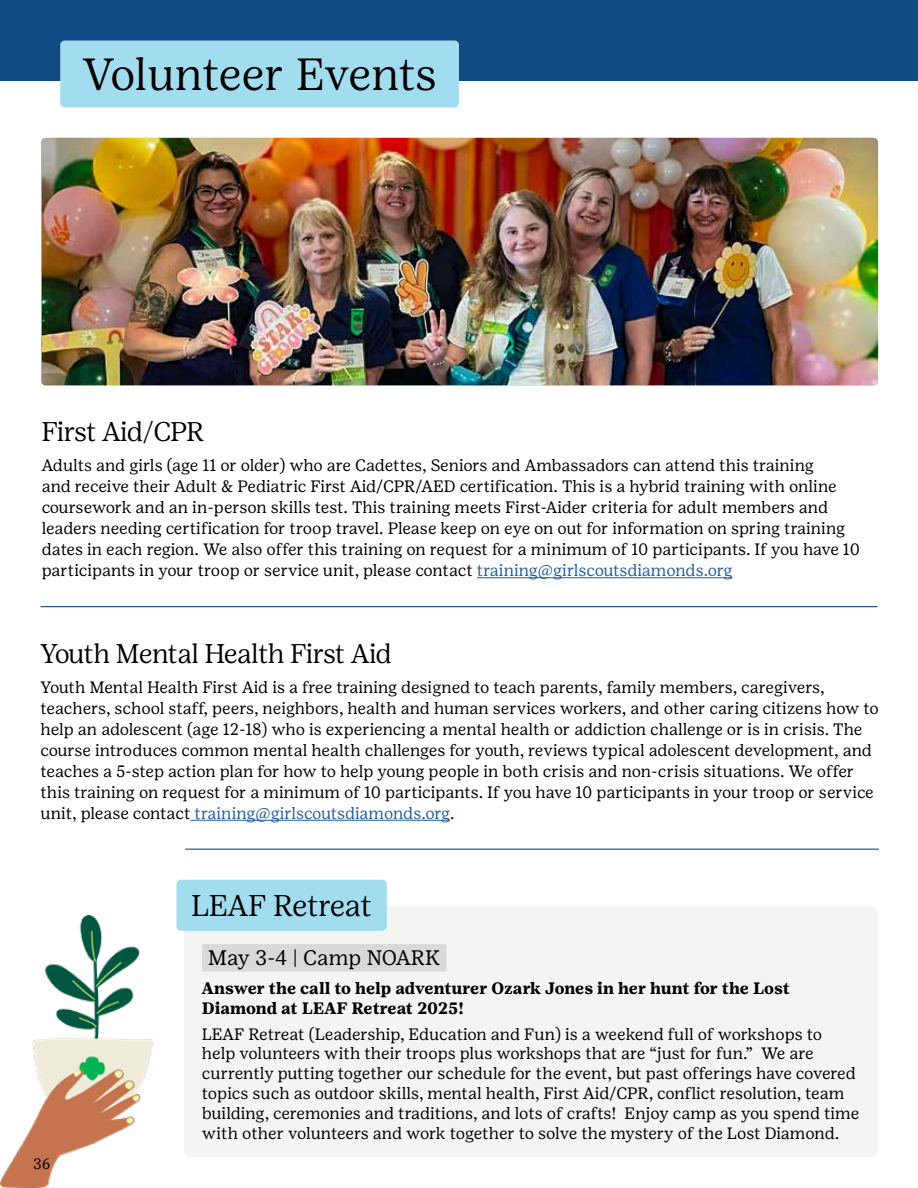
<style>
.page{position:relative;width:918px;height:1188px;background:#fff}
.page>*{position:absolute;margin:0;border:0;box-sizing:border-box;transform-origin:0 0}
.t1{font:300 45px "Girl Scout Display";letter-spacing:.005em;color:#000}
.t2{font:300 30px "Girl Scout Display";letter-spacing:.005em;color:#000101}
.t3{font:300 27px "Girl Scout Display";letter-spacing:-.02em;color:#000}
.t4{font:21px "Girl Scout Text";letter-spacing:-.01em;color:#000}
.t5{font:16.5px/21px "Girl Scout Text";color:#000}
.t6{font:700 16.5px/19.8px "Girl Scout Text";letter-spacing:-.01em;color:#000}
.t7{font:15px "Girl Scout Text";color:#000}
.s1{color:#215e9e}
</style>
<div class="page">
<img style="left:0;top:915px;width:153px;height:273px">
<hr style="left:191px;top:820px;width:259px;height:1px;background:#215e9e">
<hr style="left:40px;top:606px;width:838px;height:1px;background:#124a86">
<div style="left:184px;top:906px;width:693px;height:251px;background:#f4f4f3;border-radius:6px"></div>
<div style="left:0;top:0;width:918px;height:81px;background:#124a86"></div>
<div style="left:60px;top:40px;width:399px;height:67px;background:#a2ddef;border-radius:4px"></div>
<img style="left:42px;top:138px;width:836px;height:247px">
<div style="left:176px;top:880px;width:211px;height:51px;background:#a2ddef;border-radius:4px"></div>
<hr style="left:477px;top:577px;width:256px;height:1px;background:#215e9e">
<hr style="left:185px;top:849px;width:694px;height:1px;background:#124a86">
<div style="left:202px;top:944px;width:244px;height:28px;background:#dad9d9;border-radius:2px"></div>
<h1 class="t1" style="left:83px;top:49px;width:355px">Volunteer Events</h1>
<h3 class="t3" style="left:42px;top:416px;width:164px">First Aid/CPR</h3>
<p class="t5" style="left:42px;top:455px;width:820px">Adults and girls (age 11 or older) who are Cadettes, Seniors and Ambassadors can attend this training<br>and receive their Adult &amp; Pediatric First Aid/CPR/AED certification. This is a hybrid training with online coursework and an in-person skills test. This training meets First-Aider criteria for adult members and leaders needing certification for troop travel. Please keep on eye on out for information on spring training dates in each region. We also offer this training on request for a minimum of 10 participants. If you have 10 participants in your troop or service unit, please contact <span class="s1">training@girlscoutsdiamonds.org</span></p>
<h3 class="t3" style="left:40px;top:638px;width:353px">Youth Mental Health First Aid</h3>
<p class="t5" style="left:40px;top:676px;width:840px">Youth Mental Health First Aid is a free training designed to teach parents, family members, caregivers, teachers, school staff, peers, neighbors, health and human services workers, and other caring citizens how to help an adolescent (age 12-18) who is experiencing a mental health or addiction challenge or is in crisis. The course introduces common mental health challenges for youth, reviews typical adolescent development, and teaches a 5-step action plan for how to help young people in both crisis and non-crisis situations. We offer this training on request for a minimum of 10 participants. If you have 10 participants in your troop or service unit, please contact <span class="s1">training@girlscoutsdiamonds.org</span>.</p>
<h2 class="t2" style="left:191px;top:888px;width:182px">LEAF Retreat</h2>
<p class="t4" style="left:208px;top:946px;width:234px">May 3-4 | Camp NOARK</p>
<p class="t7" style="left:33px;top:1155px;width:19px">36</p>
<p class="t6" style="left:202px;top:978px;width:589px">Answer the call to help adventurer Ozark Jones in her hunt for the Lost<br>Diamond at LEAF Retreat 2025!</p>
<p class="t5" style="left:202px;top:1024px;width:659px;line-height:19.8px">LEAF Retreat (Leadership, Education and Fun) is a weekend full of workshops to help volunteers with their troops plus workshops that are “just for fun.” We are currently putting together our schedule for the event, but past offerings have covered topics such as outdoor skills, mental health, First Aid/CPR, conflict resolution, team building, ceremonies and traditions, and lots of crafts! Enjoy camp as you spend time with other volunteers and work together to solve the mystery of the Lost Diamond.</p>
</div>
